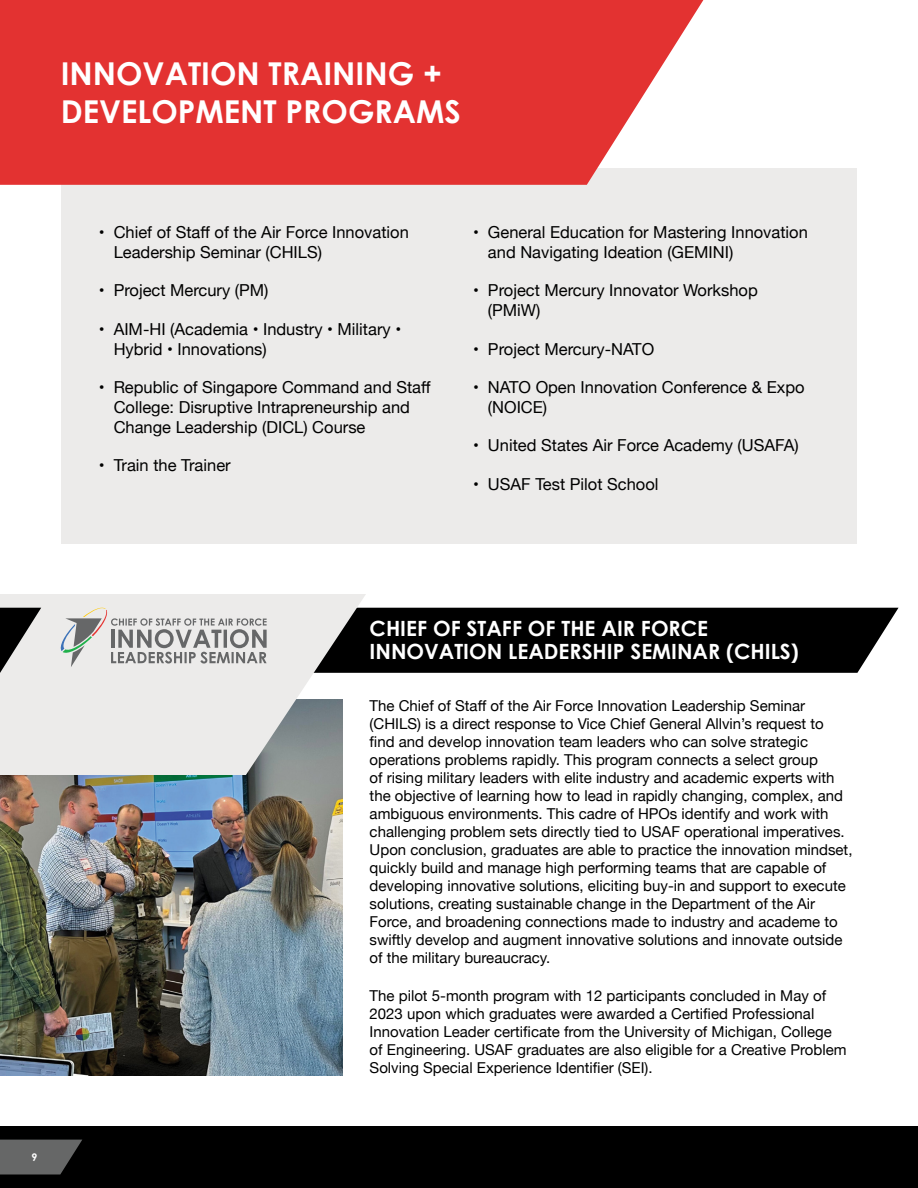
<style>
.page{position:relative;width:918px;height:1188px;background:#fff}
.page>*{position:absolute;margin:0;border:0;box-sizing:border-box;transform-origin:0 0}
.t1{font:700 31.5px/37.8px "Century Gothic";color:#fff}
.t2{font:700 21px/22.5px "Century Gothic";color:#fff}
.t3{font:16.5px/19.8px "Helvetica Neue";color:#000}
.t4{font:15px/18px "Helvetica Neue";color:#000}
.t5{font:700 10.5px "Century Gothic";color:#fff}
</style>
<div class="page">
<div style="left:0;top:1126px;width:918px;height:62px;background:#000"></div>
<svg style="left:0;top:1140px;width:82px;height:34px;background:#585959"></svg>
<div style="left:61px;top:168px;width:795px;height:376px;background:#ecebea"></div>
<svg style="left:0;top:0;width:703px;height:185px;background:#e54241"></svg>
<img style="left:0;top:775px;width:343px;height:300px">
<div style="left:366px;top:608px;width:533px;height:65px;background:#000"></div>
<svg style="left:0;top:594px;width:366px;height:181px;background:#d8d8d8"></svg>
<svg style="left:0;top:608px;width:41px;height:65px;background:#757574"></svg>
<svg style="left:61px;top:608px;width:206px;height:59px;background:#c7c7c6"></svg>
<h1 class="t1" style="left:61px;top:54px;width:402px">INNOVATION TRAINING +<br>DEVELOPMENT PROGRAMS</h1>
<p class="t3" style="left:114px;top:223px;width:297px;text-indent:-15px">• Chief of Staff of the Air Force Innovation<br>Leadership Seminar (CHILS)</p>
<p class="t3" style="left:99px;top:282px;width:171px">• Project Mercury (PM)</p>
<p class="t3" style="left:114px;top:320px;width:289px;text-indent:-15px">• AIM-HI (Academia • Industry • Military •<br>Hybrid • Innovations)</p>
<p class="t3" style="left:114px;top:378px;width:319px;text-indent:-15px">• Republic of Singapore Command and Staff<br>College: Disruptive Intrapreneurship and<br>Change Leadership (DICL) Course</p>
<p class="t3" style="left:99px;top:456px;width:133px">• Train the Trainer</p>
<p class="t3" style="left:488px;top:223px;width:321px;text-indent:-15px">• General Education for Mastering Innovation and Navigating Ideation (GEMINI)</p>
<p class="t3" style="left:488px;top:282px;width:271px;text-indent:-15px">• Project Mercury Innovator Workshop (PMiW)</p>
<p class="t3" style="left:473px;top:340px;width:183px">• Project Mercury-NATO</p>
<p class="t3" style="left:488px;top:378px;width:318px;text-indent:-15px">• NATO Open Innovation Conference &amp; Expo (NOICE)</p>
<p class="t3" style="left:473px;top:436px;width:327px">• United States Air Force Academy (USAFA)</p>
<p class="t3" style="left:473px;top:475px;width:187px">• USAF Test Pilot School</p>
<p class="t5" style="left:32px;top:1151px;width:7px">9</p>
<h2 class="t2" style="left:370px;top:617px;width:431px">CHIEF OF STAFF OF THE AIR FORCE<br>INNOVATION LEADERSHIP SEMINAR (CHILS)</h2>
<p class="t4" style="left:370px;top:697px;width:484px">The Chief of Staff of the Air Force Innovation Leadership Seminar (CHILS) is a direct response to Vice Chief General Allvin’s request to find and develop innovation team leaders who can solve strategic operations problems rapidly. This program connects a select group<br>of rising military leaders with elite industry and academic experts with the objective of learning how to lead in rapidly changing, complex, and ambiguous environments. This cadre of HPOs identify and work with challenging problem sets directly tied to USAF operational imperatives.<br>Upon conclusion, graduates are able to practice the innovation mindset, quickly build and manage high performing teams that are capable of developing innovative solutions, eliciting buy-in and support to execute solutions, creating sustainable change in the Department of the Air Force, and broadening connections made to industry and academe to swiftly develop and augment innovative solutions and innovate outside of the military bureaucracy.</p>
<p class="t4" style="left:370px;top:987px;width:478px">The pilot 5-month program with 12 participants concluded in May of 2023 upon which graduates were awarded a Certified Professional Innovation Leader certificate from the University of Michigan, College of Engineering. USAF graduates are also eligible for a Creative Problem Solving Special Experience Identifier (SEI).</p>
</div>
